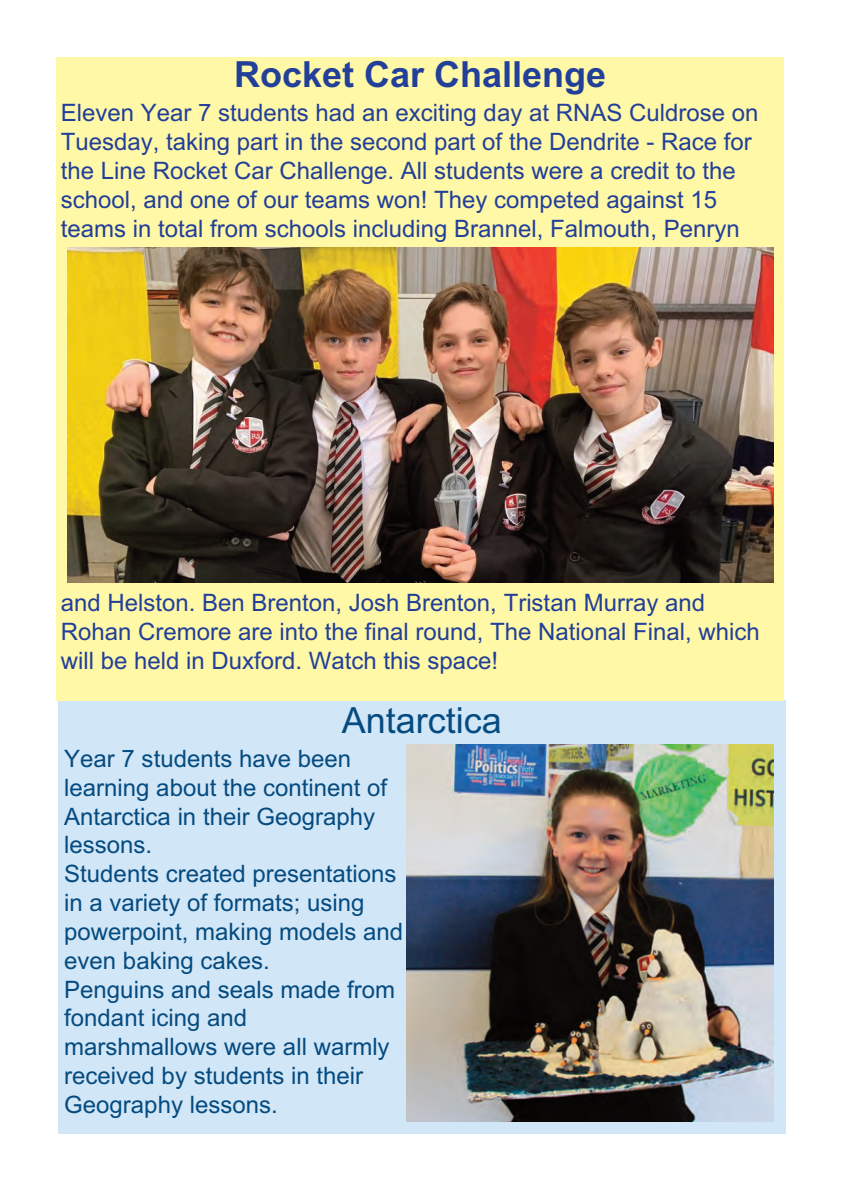
<style>
.page{position:relative;width:842px;height:1191px;background:#fff}
.page>*{position:absolute;margin:0;border:0;box-sizing:border-box;transform-origin:0 0}
.t1{font:700 36px "Arial";color:#223f99}
.t2{font:36px "Arial";color:#054b80}
.t3{font:24px/28.8px "Arial";color:#223f99}
.t4{font:24px/28.8px "Arial";color:#054b80}
</style>
<div class="page">
<div style="left:58px;top:700px;width:727px;height:434px;background:#d1e6f6"></div>
<img style="left:406px;top:744px;width:367px;height:377px">
<div style="left:57px;top:57px;width:727px;height:643px;background:#fff8a6"></div>
<img style="left:67px;top:247px;width:706px;height:336px">
<h1 class="t1" style="left:234px;top:61px;width:374px">Rocket Car Challenge</h1>
<p class="t3" style="left:61px;top:101px;width:699px">Eleven Year 7 students had an exciting day at RNAS Culdrose on Tuesday, taking part in the second part of the Dendrite - Race for the Line Rocket Car Challenge. All students were a credit to the school, and one of our teams won! They competed against 15 teams in total from schools including Brannel, Falmouth, Penryn</p>
<p class="t3" style="left:61px;top:590px;width:700px">and Helston. Ben Brenton, Josh Brenton, Tristan Murray and<br>Rohan Cremore are into the final round, The National Final, which will be held in Duxford. Watch this space!</p>
<h1 class="t2" style="left:342px;top:707px;width:162px">Antarctica</h1>
<p class="t4" style="left:64px;top:746px;width:340px">Year 7 students have been learning about the continent of<br>Antarctica in their Geography lessons.<br>Students created presentations in a variety of formats; using powerpoint, making models and even baking cakes.<br>Penguins and seals made from fondant icing and marshmallows were all warmly received by students in their<br>Geography lessons.</p>
</div>
